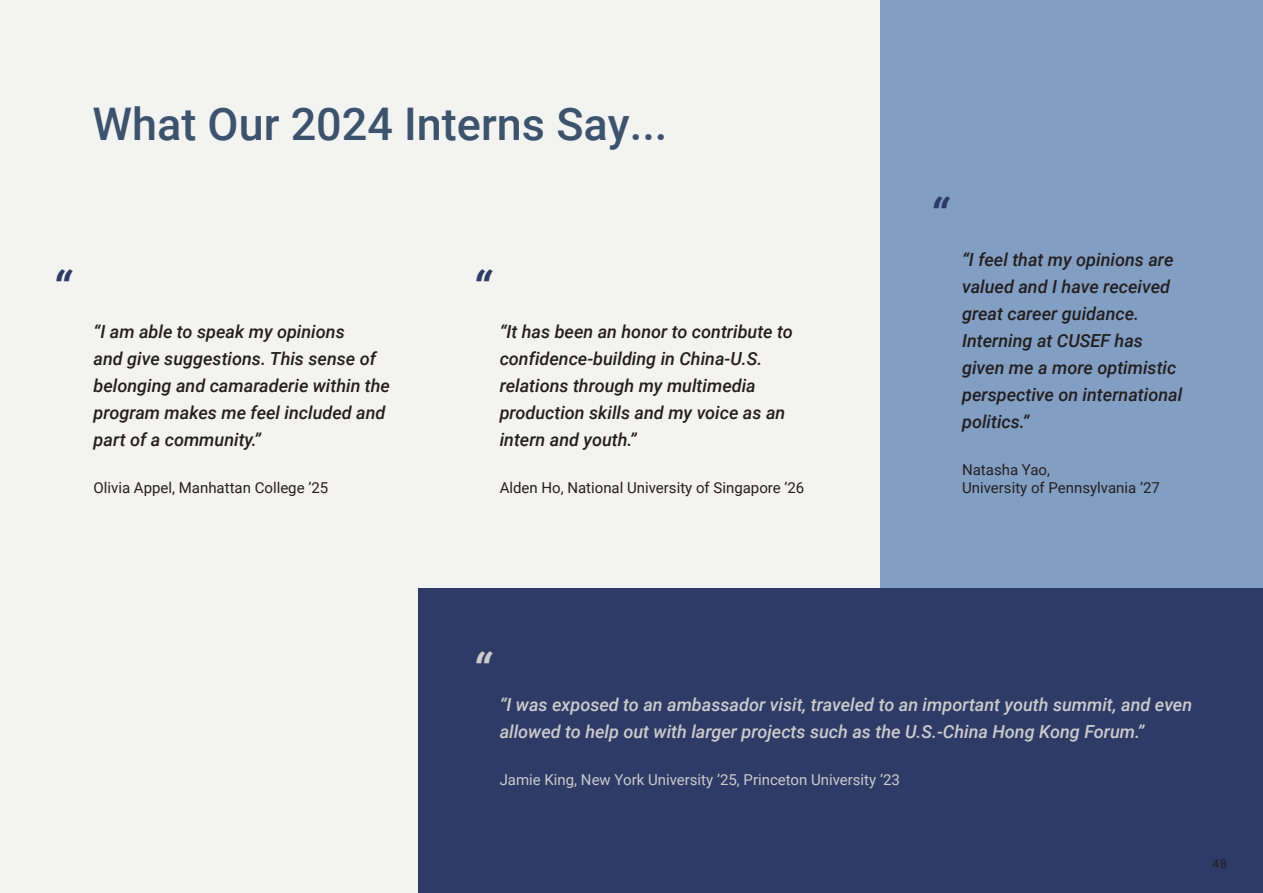
<style>
.page{position:relative;width:1263px;height:893px;background:#f3f3f1}
.page>*{position:absolute;margin:0;border:0;box-sizing:border-box;transform-origin:0 0}
.t1{font:italic 500 48px "Roboto";color:#2f3b67}
.t2{font:italic 500 48px "Roboto";color:#cbcbcb}
.t3{font:500 45px "Roboto";color:#3d536d}
.t4{font:italic 500 18px/27px "Roboto";color:#231f20}
.t5{font:italic 500 18px/27px "Roboto";color:#cbcbcb}
.t6{font:15px "Roboto";color:#231f20}
.t7{font:15px "Roboto";color:#cbcbcb}
.t8{font:12px "Roboto";color:#231f20}
</style>
<div class="page">
<div style="left:880px;top:0;width:383px;height:589px;background:#829ec2"></div>
<div style="left:419px;top:589px;width:844px;height:304px;background:#2f3b67"></div>
<p class="t3" style="left:92px;top:92px;width:576px">What Our 2024 Interns Say...</p>
<p class="t1" style="left:52px;top:256px;width:20px">“</p>
<p class="t4" style="left:94px;top:317px;width:298px">“I am able to speak my opinions<br>and give suggestions. This sense of belonging and camaraderie within the program makes me feel included and part of a community.”</p>
<p class="t6" style="left:94px;top:477px;width:236px">Olivia Appel, Manhattan College ’25</p>
<p class="t1" style="left:472px;top:256px;width:20px">“</p>
<p class="t4" style="left:500px;top:317px;width:295px">“It has been an honor to contribute to confidence-building in China-U.S.</p>
<p class="t4" style="left:500px;top:371px;width:287px">relations through my multimedia production skills and my voice as an intern and youth.”</p>
<p class="t6" style="left:500px;top:477px;width:306px">Alden Ho, National University of Singapore ’26</p>
<p class="t1" style="left:929px;top:182px;width:20px">“</p>
<p class="t4" style="left:962px;top:245px;width:222px">“I feel that my opinions are valued and I have received great career guidance.<br>Interning at CUSEF has given me a more optimistic perspective on international politics.”</p>
<p class="t6" style="left:962px;top:459px;width:89px">Natasha Yao,</p>
<p class="t6" style="left:962px;top:477px;width:199px">University of Pennsylvania ’27</p>
<p class="t2" style="left:472px;top:637px;width:20px">“</p>
<p class="t5" style="left:500px;top:691px;width:694px">“I was exposed to an ambassador visit, traveled to an important youth summit, and even allowed to help out with larger projects such as the U.S.-China Hong Kong Forum.”</p>
<p class="t7" style="left:500px;top:769px;width:402px">Jamie King, New York University ’25, Princeton University ’23</p>
<p class="t8" style="left:1212px;top:855px;width:16px">48</p>
</div>
